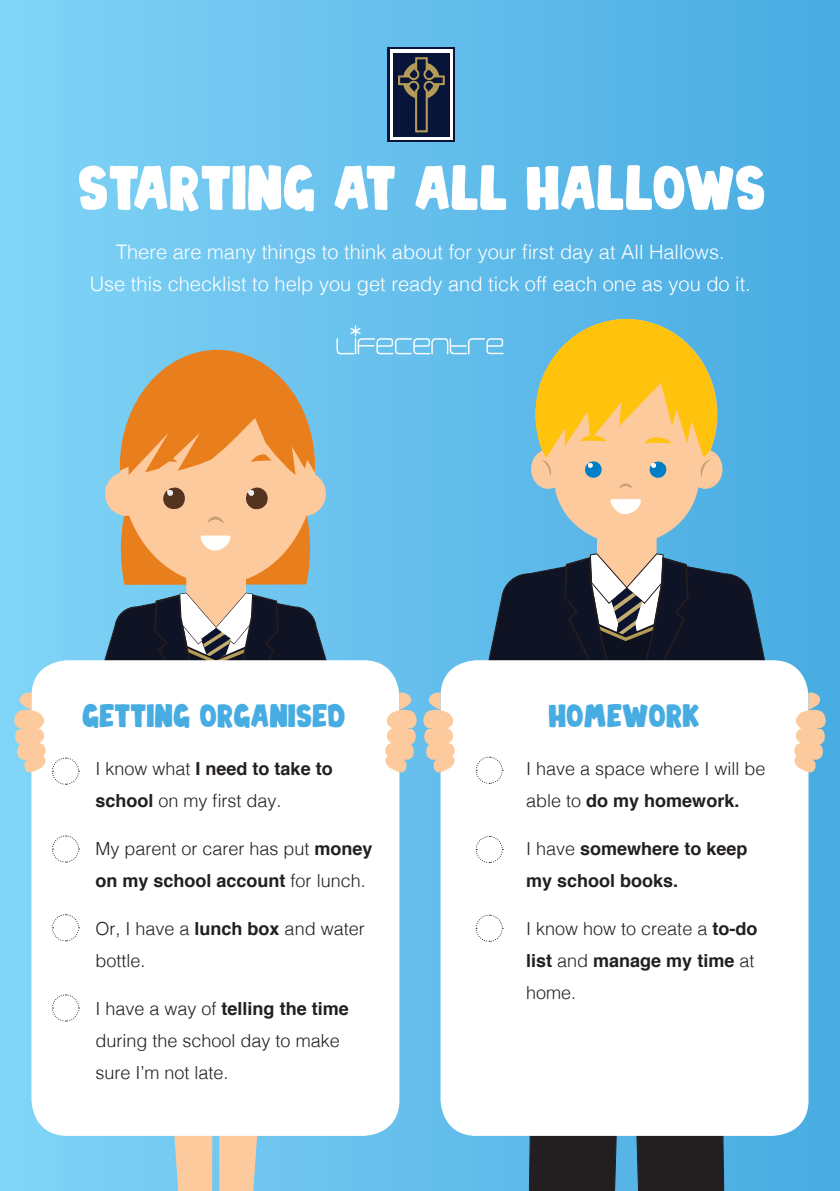
<style>
.page{position:relative;width:840px;height:1191px;background:#fff}
.page>*{position:absolute;margin:0;border:0;box-sizing:border-box;transform-origin:0 0}
.t1{font:52.6px "Baby Party";color:#fff}
.t2{font:27.2px "Baby Party";color:#47ace1}
.t3{font:300 20px "Helvetica";color:#fff}
.t4{font:300 18px/32px "Helvetica";color:#231f20}
.t5{font:700 18px/32px "Helvetica";color:#231f20}
.s1{font-weight:700}
.s2{font-weight:300}
</style>
<div class="page">
<div style="left:0;top:0;width:839px;height:1190px;background:linear-gradient(to right,#81d3f7,#48abe1)"></div>
<svg style="left:530px;top:319px;width:192px;height:216px;fill:#fdca9d"></svg>
<svg style="left:610px;top:499px;width:30px;height:16px"></svg>
<svg style="left:535px;top:319px;width:181px;height:169px"></svg>
<div style="left:440px;top:660px;width:368px;height:475px;background:#fff;border-radius:36px"></div>
<svg style="left:74px;top:600px;width:282px;height:60px"></svg>
<svg style="left:105px;top:352px;width:221px;height:232px"></svg>
<svg style="left:120px;top:350px;width:195px;height:125px"></svg>
<svg style="left:108px;top:486px;width:219px;height:705px"></svg>
<div style="left:31px;top:660px;width:368px;height:475px;background:#fff;border-radius:36px"></div>
<svg style="left:52px;top:835px;width:28px;height:28px"></svg>
<svg style="left:52px;top:914px;width:28px;height:28px"></svg>
<svg style="left:52px;top:994px;width:28px;height:28px"></svg>
<svg style="left:475px;top:535px;width:296px;height:656px"></svg>
<svg style="left:10px;top:691px;width:70px;height:94px"></svg>
<svg style="left:794px;top:691px;width:35px;height:82px"></svg>
<svg style="left:385px;top:691px;width:70px;height:83px"></svg>
<svg style="left:336px;top:325px;width:167px;height:29px"></svg>
<svg style="left:387px;top:47px;width:67px;height:95px"></svg>
<div style="left:390px;top:50px;width:62px;height:90px;background:#fff"></div>
<div style="left:393px;top:53px;width:56px;height:84px;background:#091439"></div>
<svg style="left:398px;top:57px;width:46px;height:75px"></svg>
<p class="t1" style="left:78px;top:158px;width:689px">STARTING AT ALL HALLOWS</p>
<p class="t3" style="left:116px;top:234px;width:609px">There are many things to think about for your first day at All Hallows.</p>
<p class="t3" style="left:90px;top:266px;width:662px">Use this checklist to help you get ready and tick off each one as you do it.</p>
<p class="t2" style="left:82px;top:700px;width:264px">GETTING ORGANISED</p>
<p class="t2" style="left:548px;top:700px;width:153px">HOMEWORK</p>
<p class="t4" style="left:95px;top:751px;width:239px">I know what <span class="s1">I need to take to school</span> on my first day.</p>
<p class="t4" style="left:95px;top:831px;width:278px">My parent or carer has put <span class="s1">money on my school account</span> for lunch.</p>
<p class="t4" style="left:95px;top:911px;width:271px">Or, I have a <span class="s1">lunch box</span> and water bottle.</p>
<p class="t4" style="left:95px;top:991px;width:255px">I have a way of <span class="s1">telling the time </span>during the school day to make sure I’m not late.</p>
<p class="t4" style="left:525px;top:751px;width:241px">I have a space where I will be able to <span class="s1">do my homework.</span></p>
<p class="t5" style="left:525px;top:832px;width:223px"><span class="s2">I have</span> somewhere to keep my school books.</p>
<p class="t4" style="left:525px;top:911px;width:233px">I know how to create a <span class="s1">to-do list</span> and <span class="s1">manage my time</span> at home.</p>
</div>
